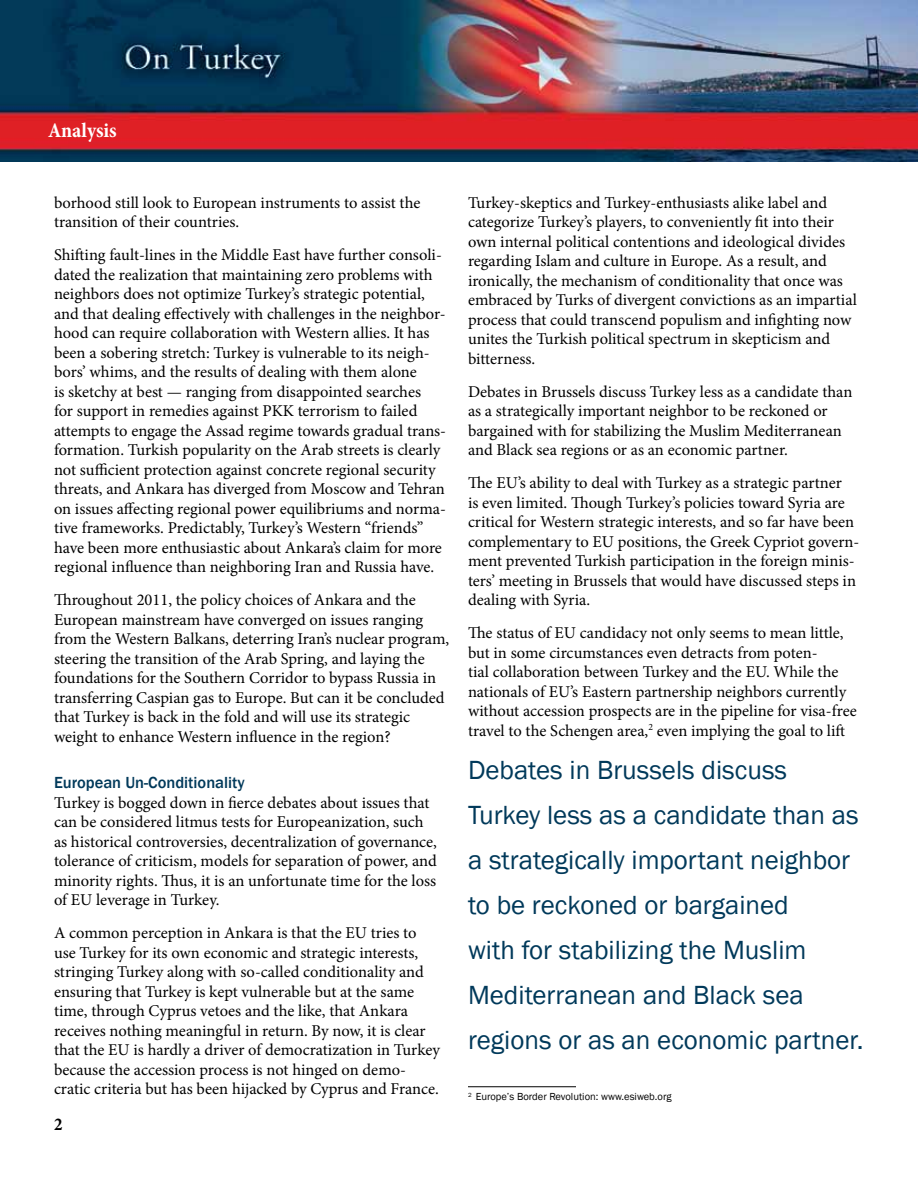
<style>
.page{position:relative;width:918px;height:1188px;background:#fff}
.page>*{position:absolute;margin:0;border:0;box-sizing:border-box;transform-origin:0 0}
.t1{font:27px/45px "Franklin Gothic";color:#00395a}
.t2{font:700 condensed 21px "Minion Pro";color:#fff}
.t3{font:700 condensed 18px "Minion Pro";color:#000}
.t4{font:16.5px/19.5px "Minion Pro";color:#000}
.t5{font:500 16.5px "Franklin Gothic";color:#00395a}
.t6{font:10.5px "Franklin Gothic";color:#000}
</style>
<div class="page">
<img style="left:0;top:0;width:918px;height:162px">
<hr style="left:468px;top:1086px;width:108px;height:1px;background:#000">
<p class="t2" style="left:48px;top:116px;width:70px">Analysis</p>
<p class="t4" style="left:54px;top:193px;width:368px">borhood still look to European instruments to assist the transition of their countries.</p>
<p class="t4" style="left:54px;top:245px;width:394px">Shifting fault-lines in the Middle East have further consoli&shy;dated the realization that maintaining zero problems with neighbors does not optimize Turkey’s strategic potential, and that dealing effectively with challenges in the neighbor&shy;hood can require collaboration with Western allies. It has been a sobering stretch: Turkey is vulnerable to its neigh&shy;bors’ whims, and the results of dealing with them alone<br>is sketchy at best — ranging from disappointed searches<br>for support in remedies against PKK terrorism to failed attempts to engage the Assad regime towards gradual trans&shy;formation. Turkish popularity on the Arab streets is clearly not sufficient protection against concrete regional security threats, and Ankara has diverged from Moscow and Tehran on issues affecting regional power equilibriums and norma&shy;tive frameworks. Predictably, Turkey’s Western “friends” have been more enthusiastic about Ankara’s claim for more regional influence than neighboring Iran and Russia have.</p>
<p class="t4" style="left:54px;top:590px;width:397px">Throughout 2011, the policy choices of Ankara and the European mainstream have converged on issues ranging from the Western Balkans, deterring Iran’s nuclear program, steering the transition of the Arab Spring, and laying the foundations for the Southern Corridor to bypass Russia in transferring Caspian gas to Europe. But can it be concluded that Turkey is back in the fold and will use its strategic weight to enhance Western influence in the region?</p>
<p class="t5" style="left:54px;top:773px;width:192px">European Un-Conditionality</p>
<p class="t4" style="left:54px;top:793px;width:384px">Turkey is bogged down in fierce debates about issues that can be considered litmus tests for Europeanization, such as historical controversies, decentralization of governance, tolerance of criticism, models for separation of power, and minority rights. Thus, it is an unfortunate time for the loss of EU leverage in Turkey.</p>
<p class="t4" style="left:54px;top:923px;width:388px">A common perception in Ankara is that the EU tries to use Turkey for its own economic and strategic interests, stringing Turkey along with so-called conditionality and ensuring that Turkey is kept vulnerable but at the same time, through Cyprus vetoes and the like, that Ankara receives nothing meaningful in return. By now, it is clear that the EU is hardly a driver of democratization in Turkey because the accession process is not hinged on demo&shy;cratic criteria but has been hijacked by Cyprus and France.</p>
<p class="t3" style="left:54px;top:1111px;width:10px">2</p>
<p class="t4" style="left:468px;top:193px;width:390px">Turkey-skeptics and Turkey-enthusiasts alike label and categorize Turkey’s players, to conveniently fit into their own internal political contentions and ideological divides regarding Islam and culture in Europe. As a result, and ironically, the mechanism of conditionality that once was embraced by Turks of divergent convictions as an impartial process that could transcend populism and infighting now unites the Turkish political spectrum in skepticism and bitterness.</p>
<p class="t4" style="left:468px;top:382px;width:386px">Debates in Brussels discuss Turkey less as a candidate than as a strategically important neighbor to be reckoned or bargained with for stabilizing the Muslim Mediterranean and Black sea regions or as an economic partner.</p>
<p class="t4" style="left:468px;top:473px;width:393px">The EU’s ability to deal with Turkey as a strategic partner<br>is even limited. Though Turkey’s policies toward Syria are critical for Western strategic interests, and so far have been complementary to EU positions, the Greek Cypriot govern&shy;ment prevented Turkish participation in the foreign minis&shy;ters’ meeting in Brussels that would have discussed steps in dealing with Syria.</p>
<p class="t4" style="left:468px;top:623px;width:390px">The status of EU candidacy not only seems to mean little, but in some circumstances even detracts from poten-<br>tial collaboration between Turkey and the EU. While the nationals of EU’s Eastern partnership neighbors currently without accession prospects are in the pipeline for visa-free travel to the Schengen area,<sup>2</sup> even implying the goal to lift</p>
<h1 class="t1" style="left:468px;top:748px;width:397px">Debates in Brussels discuss<br>Turkey less as a candidate than as a strategically important neighbor to be reckoned or bargained<br>with for stabilizing the Muslim<br>Mediterranean and Black sea regions or as an economic partner.</h1>
<p class="t6" style="left:468px;top:1090px;width:205px"><sup>2</sup> Europe’s Border Revolution: www.esiweb.org</p>
</div>
